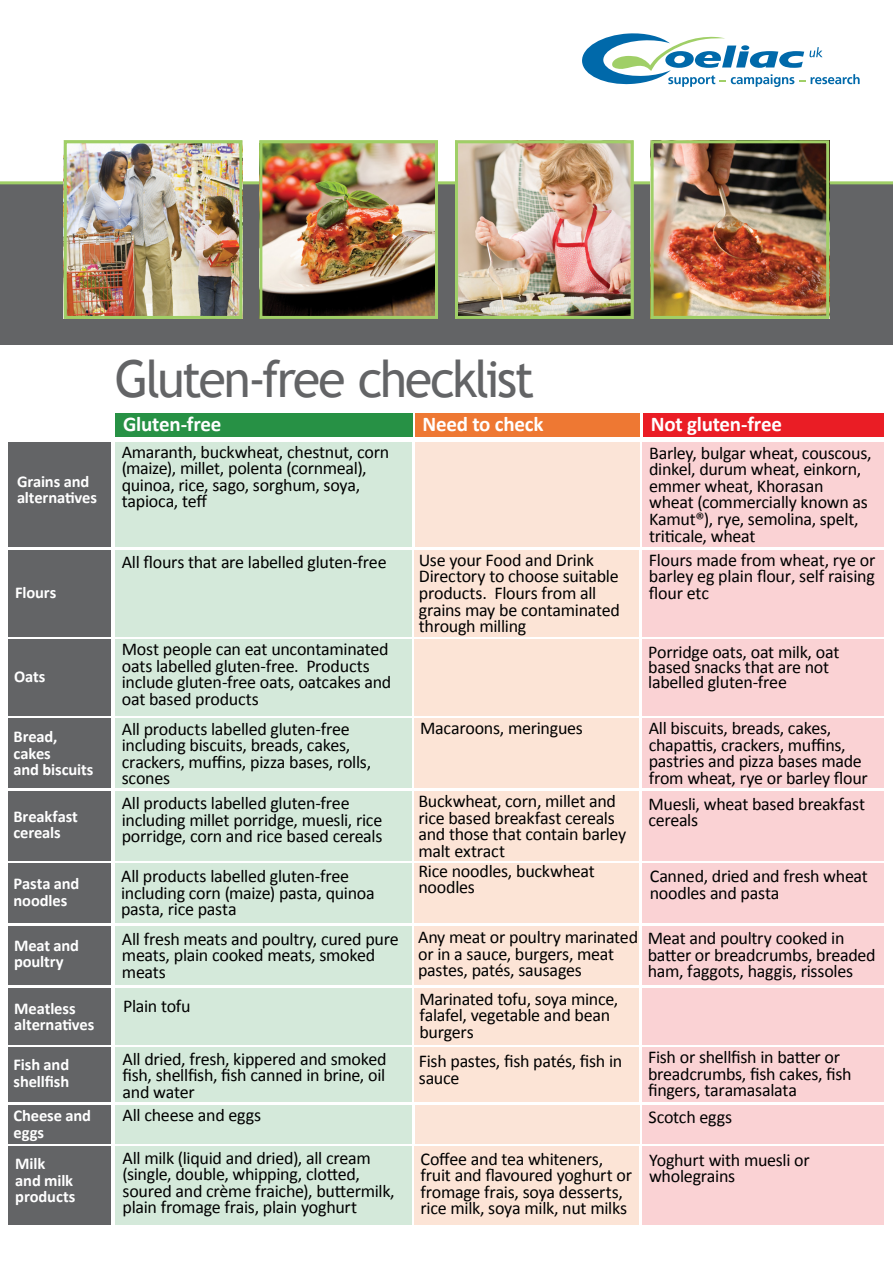
<style>
.page{position:relative;width:893px;height:1263px;background:#fff}
.page>*{position:absolute;margin:0;border:0;box-sizing:border-box;transform-origin:0 0}
.t1{font:51px "Trebuchet MS";letter-spacing:-.05em;color:#636466}
.t2{font:700 21px "Calibri";letter-spacing:-.01em;color:#fff}
.t3{font:18px/16.5px "Calibri";letter-spacing:-.015em;color:#000}
.t4{font:700 16.5px/16.5px "Calibri";letter-spacing:-.01em;color:#fff}
</style>
<div class="page">
<svg style="left:582px;top:33px;width:278px;height:54px"></svg>
<div style="left:0;top:183px;width:893px;height:161px;background:#636466"></div>
<hr style="left:0;top:181px;width:893px;height:3px;background:#a0cf67">
<img style="left:68px;top:144px;width:170px;height:171px">
<div style="left:64px;top:140px;width:178px;height:179px;border:3px solid #a0cf67"></div>
<img style="left:263px;top:144px;width:171px;height:171px">
<div style="left:259px;top:140px;width:179px;height:179px;border:3px solid #a0cf67"></div>
<img style="left:459px;top:144px;width:171px;height:171px">
<div style="left:455px;top:140px;width:179px;height:179px;border:3px solid #a0cf67"></div>
<img style="left:655px;top:144px;width:170px;height:171px">
<div style="left:651px;top:140px;width:178px;height:179px;border:3px solid #a0cf67"></div>
<div style="left:9px;top:442px;width:102px;height:104px;background:#636466"></div>
<div style="left:9px;top:550px;width:102px;height:87px;background:#636466"></div>
<div style="left:9px;top:639px;width:102px;height:77px;background:#636466"></div>
<div style="left:115px;top:442px;width:297px;height:104px;background:#d4e9da"></div>
<div style="left:115px;top:550px;width:297px;height:87px;background:#d4e9da"></div>
<div style="left:115px;top:639px;width:297px;height:77px;background:#d4e9da"></div>
<div style="left:415px;top:442px;width:224px;height:104px;background:#fbe4d7"></div>
<div style="left:415px;top:550px;width:224px;height:87px;background:#fce4d6"></div>
<div style="left:415px;top:639px;width:224px;height:77px;background:#fce4d6"></div>
<div style="left:642px;top:442px;width:242px;height:104px;background:#fad2d4"></div>
<div style="left:642px;top:550px;width:242px;height:87px;background:#fad2d4"></div>
<div style="left:642px;top:639px;width:242px;height:77px;background:#fad2d4"></div>
<div style="left:115px;top:414px;width:297px;height:23px;background:#279145"></div>
<div style="left:416px;top:413px;width:224px;height:24px;background:#ee7833"></div>
<div style="left:643px;top:413px;width:241px;height:24px;background:#ea1d25"></div>
<div style="left:415px;top:863px;width:224px;height:60px;background:#fce4d6"></div>
<div style="left:9px;top:988px;width:102px;height:56px;background:#636466"></div>
<div style="left:9px;top:718px;width:102px;height:70px;background:#636466"></div>
<div style="left:9px;top:791px;width:102px;height:70px;background:#636466"></div>
<div style="left:9px;top:863px;width:102px;height:60px;background:#636466"></div>
<div style="left:9px;top:926px;width:102px;height:59px;background:#636466"></div>
<div style="left:9px;top:1048px;width:102px;height:54px;background:#636466"></div>
<div style="left:115px;top:718px;width:297px;height:70px;background:#d4e9da"></div>
<div style="left:115px;top:791px;width:297px;height:70px;background:#d4e9da"></div>
<div style="left:115px;top:863px;width:297px;height:60px;background:#d4e9da"></div>
<div style="left:115px;top:926px;width:297px;height:59px;background:#d4e9da"></div>
<div style="left:115px;top:988px;width:297px;height:56px;background:#d4e9da"></div>
<div style="left:115px;top:1048px;width:297px;height:54px;background:#d4e9da"></div>
<div style="left:415px;top:718px;width:224px;height:70px;background:#fce4d6"></div>
<div style="left:415px;top:791px;width:224px;height:70px;background:#fce4d6"></div>
<div style="left:415px;top:926px;width:224px;height:59px;background:#fce4d6"></div>
<div style="left:415px;top:988px;width:224px;height:56px;background:#fce4d6"></div>
<div style="left:415px;top:1048px;width:224px;height:54px;background:#fce4d6"></div>
<div style="left:642px;top:718px;width:242px;height:70px;background:#fad2d4"></div>
<div style="left:642px;top:791px;width:242px;height:70px;background:#fad2d4"></div>
<div style="left:642px;top:863px;width:242px;height:60px;background:#fad2d4"></div>
<div style="left:642px;top:926px;width:242px;height:59px;background:#fad2d4"></div>
<div style="left:642px;top:988px;width:242px;height:56px;background:#fad2d4"></div>
<div style="left:642px;top:1048px;width:242px;height:54px;background:#fad2d4"></div>
<div style="left:9px;top:1105px;width:102px;height:38px;background:#636466"></div>
<div style="left:115px;top:1105px;width:297px;height:38px;background:#d4e9da"></div>
<div style="left:415px;top:1105px;width:224px;height:38px;background:#fbe4d7"></div>
<div style="left:642px;top:1105px;width:242px;height:38px;background:#fad2d4"></div>
<div style="left:9px;top:1146px;width:102px;height:79px;background:#636466"></div>
<div style="left:115px;top:1146px;width:297px;height:79px;background:#d4e9da"></div>
<div style="left:415px;top:1146px;width:224px;height:79px;background:#fce4d6"></div>
<div style="left:642px;top:1146px;width:242px;height:79px;background:#fad2d4"></div>
<h1 class="t1" style="left:115px;top:349px;width:421px">Gluten-free checklist</h1>
<p class="t4" style="left:17px;top:473px;width:81px">Grains and alternatives</p>
<p class="t4" style="left:15px;top:584px;width:43px">Flours</p>
<p class="t4" style="left:14px;top:668px;width:33px">Oats</p>
<p class="t4" style="left:14px;top:728px;width:81px">Bread, cakes<br>and biscuits</p>
<p class="t4" style="left:14px;top:808px;width:66px">Breakfast cereals</p>
<p class="t4" style="left:14px;top:875px;width:67px">Pasta and noodles</p>
<p class="t4" style="left:14px;top:937px;width:67px">Meat and poultry</p>
<p class="t4" style="left:14px;top:1000px;width:81px">Meatless alternatives</p>
<p class="t4" style="left:14px;top:1056px;width:57px">Fish and shellfish</p>
<p class="t2" style="left:123px;top:411px;width:100px">Gluten-free</p>
<p class="t2" style="left:422px;top:411px;width:123px">Need to check</p>
<p class="t2" style="left:651px;top:411px;width:133px">Not gluten-free</p>
<p class="t3" style="left:122px;top:444px;width:269px">Amaranth, buckwheat, chestnut, corn (maize), millet, polenta (cornmeal), quinoa, rice, sago, sorghum, soya, tapioca, teff</p>
<p class="t3" style="left:122px;top:554px;width:266px">All flours that are labelled gluten-free</p>
<p class="t3" style="left:122px;top:641px;width:271px">Most people can eat uncontaminated oats labelled gluten-free. Products include gluten-free oats, oatcakes and oat based products</p>
<p class="t3" style="left:122px;top:721px;width:251px">All products labelled gluten-free including biscuits, breads, cakes, crackers, muffins, pizza bases, rolls, scones</p>
<p class="t3" style="left:122px;top:795px;width:262px">All products labelled gluten-free including millet porridge, muesli, rice porridge, corn and rice based cereals</p>
<p class="t3" style="left:121px;top:868px;width:255px">All products labelled gluten-free including corn (maize) pasta, quinoa pasta, rice pasta</p>
<p class="t3" style="left:122px;top:931px;width:278px">All fresh meats and poultry, cured pure meats, plain cooked meats, smoked meats</p>
<p class="t3" style="left:123px;top:998px;width:69px">Plain tofu</p>
<p class="t3" style="left:123px;top:1050px;width:266px;text-align:justify">All dried, fresh, kippered and smoked fish, shellfish, fish canned in brine, oil and water</p>
<p class="t3" style="left:419px;top:552px;width:203px">Use your Food and Drink<br>Directory to choose suitable products. Flours from all grains may be contaminated through milling</p>
<p class="t3" style="left:649px;top:445px;width:224px">Barley, bulgar wheat, couscous, dinkel, durum wheat, einkorn, emmer wheat, Khorasan wheat (commercially known as<br>Kamut®), rye, semolina, spelt, triticale, wheat</p>
<p class="t3" style="left:649px;top:552px;width:228px;text-align:justify">Flours made from wheat, rye or barley eg plain flour, self raising flour etc</p>
<p class="t3" style="left:648px;top:645px;width:193px;line-height:15px">Porridge oats, oat milk, oat based snacks that are not labelled gluten-free</p>
<p class="t3" style="left:420px;top:720px;width:164px">Macaroons, meringues</p>
<p class="t3" style="left:418px;top:793px;width:209px">Buckwheat, corn, millet and rice based breakfast cereals and those that contain barley malt extract</p>
<p class="t3" style="left:418px;top:863px;width:178px">Rice noodles, buckwheat noodles</p>
<p class="t3" style="left:418px;top:929px;width:222px">Any meat or poultry marinated or in a sauce, burgers, meat pastes, patés, sausages</p>
<p class="t3" style="left:419px;top:991px;width:200px">Marinated tofu, soya mince, falafel, vegetable and bean burgers</p>
<p class="t3" style="left:419px;top:1053px;width:205px">Fish pastes, fish patés, fish in sauce</p>
<p class="t3" style="left:649px;top:720px;width:221px">All biscuits, breads, cakes, chapattis, crackers, muffins, pastries and pizza bases made from wheat, rye or barley flour</p>
<p class="t3" style="left:648px;top:795px;width:218px">Muesli, wheat based breakfast cereals</p>
<p class="t3" style="left:650px;top:868px;width:220px">Canned, dried and fresh wheat noodles and pasta</p>
<p class="t3" style="left:648px;top:930px;width:229px">Meat and poultry cooked in batter or breadcrumbs, breaded ham, faggots, haggis, rissoles</p>
<p class="t3" style="left:648px;top:1049px;width:205px">Fish or shellfish in batter or breadcrumbs, fish cakes, fish fingers, taramasalata</p>
<p class="t4" style="left:14px;top:1107px;width:79px">Cheese and eggs</p>
<p class="t3" style="left:123px;top:1107px;width:140px">All cheese and eggs</p>
<p class="t3" style="left:648px;top:1109px;width:85px">Scotch eggs</p>
<p class="t4" style="left:15px;top:1155px;width:62px">Milk<br>and milk products</p>
<p class="t3" style="left:123px;top:1149px;width:274px">All milk (liquid and dried), all cream (single, double, whipping, clotted, soured and crème fraiche), buttermilk, plain fromage frais, plain yoghurt</p>
<p class="t3" style="left:421px;top:1151px;width:213px">Coffee and tea whiteners, fruit and flavoured yoghurt or fromage frais, soya desserts, rice milk, soya milk, nut milks</p>
<p class="t3" style="left:649px;top:1151px;width:162px">Yoghurt with muesli or wholegrains</p>
</div>
